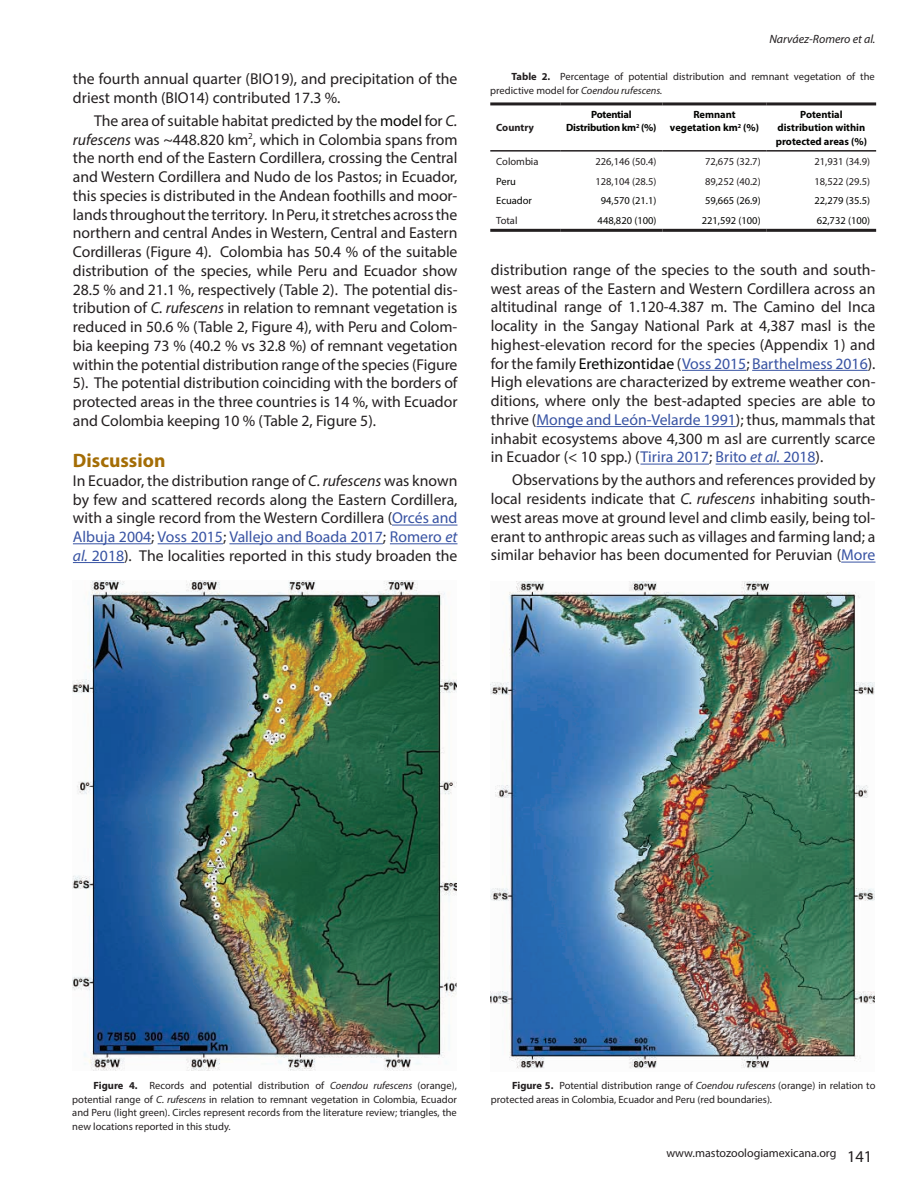
<style>
.page{position:relative;width:918px;height:1188px;background:#fff}
.page>*{position:absolute;margin:0;border:0;box-sizing:border-box;transform-origin:0 0}
.t1{font:700 19.5px "Myriad Pro";color:#a46d05}
.t2{font:15.75px/18.8px "Myriad Pro";color:#231f20;text-align:justify}
.t3{font:12px "Myriad Pro";color:#231f20}
.t4{font:italic 12px "Myriad Pro";color:#231f20}
.t5{font:10.5px/13.5px "Myriad Pro";color:#231f20}
.t6{font:10.5px "Myriad Pro";color:#040503}
.t7{font:700 10.5px/13.5px "Myriad Pro";color:#040503;text-align:center}
.t8{font:700 10.5px/13.5px "Myriad Pro";letter-spacing:-.025em;color:#040503;text-align:center}
.t9{font:700 10.5px "Myriad Pro";color:#231f20}
.s1{color:#040503}
.s2{font-style:italic}
.s3{color:#3853a3}
.s4{font-style:italic;color:#3853a3}
.s5{font-weight:700}
.s6{font-size:16.5px}
</style>
<div class="page">
<img style="left:72px;top:580px;width:385px;height:491px">
<hr style="left:490px;top:102px;width:70px;height:3px;background:#231f20">
<hr style="left:560px;top:102px;width:102px;height:3px;background:#231f20">
<hr style="left:662px;top:102px;width:105px;height:3px;background:#231f20">
<hr style="left:767px;top:102px;width:109px;height:3px;background:#231f20">
<hr style="left:490px;top:150px;width:70px;height:2px;background:#231f20">
<hr style="left:560px;top:150px;width:102px;height:2px;background:#231f20">
<hr style="left:662px;top:150px;width:105px;height:2px;background:#231f20">
<hr style="left:767px;top:150px;width:109px;height:2px;background:#231f20">
<hr style="left:490px;top:229px;width:70px;height:3px;background:#231f20">
<hr style="left:560px;top:229px;width:102px;height:3px;background:#231f20">
<hr style="left:662px;top:229px;width:105px;height:3px;background:#231f20">
<hr style="left:767px;top:229px;width:109px;height:3px;background:#231f20">
<hr style="left:392px;top:525px;width:66px;height:1px;background:#3853a3">
<hr style="left:73px;top:543px;width:78px;height:1px;background:#3853a3">
<hr style="left:158px;top:543px;width:65px;height:1px;background:#3853a3">
<hr style="left:229px;top:543px;width:154px;height:1px;background:#3853a3">
<hr style="left:390px;top:543px;width:68px;height:1px;background:#3853a3">
<hr style="left:73px;top:562px;width:51px;height:1px;background:#3853a3">
<img style="left:491px;top:581px;width:384px;height:488px">
<hr style="left:682px;top:370px;width:64px;height:1px;background:#3853a3">
<hr style="left:752px;top:370px;width:116px;height:1px;background:#3853a3">
<hr style="left:536px;top:426px;width:200px;height:1px;background:#3853a3">
<hr style="left:640px;top:464px;width:69px;height:1px;background:#3853a3">
<hr style="left:716px;top:464px;width:100px;height:1px;background:#3853a3">
<hr style="left:841px;top:562px;width:34px;height:1px;background:#3853a3">
<p class="t2" style="left:73px;top:69px;width:386px">the fourth annual quarter (BIO19), and precipitation of the driest month (BIO14) contributed 17.3 %.</p>
<p class="t2" style="left:73px;top:111px;width:386px;text-indent:21px">The area of suitable habitat predicted by the <span class="s1">model</span> for <span class="s2">C. rufescens</span> was ~448.820 km<sup>2</sup>, which in Colombia spans from the north end of the Eastern Cordillera, crossing the Central and Western Cordillera and Nudo de los Pastos; in Ecuador, this species is distributed in the Andean foothills and moor&shy;lands throughout the territory. In Peru, it stretches across the northern and central Andes in Western, Central and Eastern Cordilleras (Figure 4). Colombia has 50.4 % of the suitable distribution of the species, while Peru and Ecuador show 28.5 % and 21.1 %, respectively (Table 2). The potential dis&shy;tribution of <span class="s2">C. rufescens</span> in relation to remnant vegetation is reduced in 50.6 % (Table 2, Figure 4), with Peru and Colom&shy;bia keeping 73 % (40.2 % vs 32.8 %) of remnant vegetation within the potential distribution range of the species (Figure 5). The potential distribution coinciding with the borders of protected areas in the three countries is 14 %, with Ecuador and Colombia keeping 10 % (Table 2, Figure 5).</p>
<p class="t1" style="left:73px;top:448px;width:94px">Discussion</p>
<p class="t2" style="left:73px;top:471px;width:386px">In Ecuador, the distribution range of <span class="s2">C. rufescens</span> was known by few and scattered records along the Eastern Cordillera, with a single record from the Western Cordillera (<span class="s3">Orcés and Albuja 2004</span>; <span class="s3">Voss 2015</span>; <span class="s3">Vallejo and Boada 2017</span>; <span class="s3">Romero</span> <span class="s4">et al.</span> <span class="s3">2018</span>). The localities reported in this study broaden the</p>
<p class="t4" style="left:769px;top:32px;width:108px">Narváez-Romero et al.</p>
<p class="t5" style="left:490px;top:70px;width:386px;text-indent:21px"><span class="s5">Table 2.</span> Percentage of potential distribution and remnant vegetation of the predictive model for <span class="s2">Coendou rufescens.</span></p>
<p class="t9" style="left:496px;top:121px;width:39px">Country</p>
<p class="t8" style="left:566px;top:107px;width:92px">Potential<br>Distribution km<sup>2</sup> (%)</p>
<p class="t7" style="left:670px;top:107px;width:91px">Remnant vegetation km<sup>2</sup> (%)</p>
<p class="t7" style="left:776px;top:107px;width:93px">Potential distribution within protected areas (%)</p>
<p class="t5" style="left:496px;top:154px;width:44px">Colombia</p>
<p class="t5" style="left:595px;top:154px;width:63px">226,146 (50.4)</p>
<p class="t5" style="left:705px;top:154px;width:57px">72,675 (32.7)</p>
<p class="t5" style="left:815px;top:154px;width:57px">21,931 (34.9)</p>
<p class="t6" style="left:496px;top:175px;width:21px">Peru</p>
<p class="t5" style="left:595px;top:174px;width:63px">128,104 (28.5)</p>
<p class="t5" style="left:705px;top:174px;width:57px">89,252 (40.2)</p>
<p class="t5" style="left:815px;top:174px;width:57px">18,522 (29.5)</p>
<p class="t6" style="left:496px;top:194px;width:37px">Ecuador</p>
<p class="t6" style="left:601px;top:194px;width:57px">94,570 (21.1)</p>
<p class="t6" style="left:705px;top:194px;width:57px">59,665 (26.9)</p>
<p class="t6" style="left:815px;top:194px;width:57px">22,279 (35.5)</p>
<p class="t5" style="left:496px;top:214px;width:23px">Total</p>
<p class="t6" style="left:598px;top:214px;width:60px">448,820 (100)</p>
<p class="t6" style="left:702px;top:214px;width:60px">221,592 (100)</p>
<p class="t6" style="left:817px;top:214px;width:55px">62,732 (100)</p>
<p class="t2" style="left:491px;top:260px;width:386px">distribution range of the species to the south and south&shy;west areas of the Eastern and Western Cordillera across an altitudinal range of 1.120-4.387 m. The Camino del Inca locality in the Sangay National Park at 4,387 masl is the highest-elevation record for the species (Appendix 1) and for the family <span class="s1">Erethizontidae</span> (<span class="s3">Voss 2015</span>; <span class="s3">Barthelmess 2016</span>).<br>High elevations are characterized by extreme weather con&shy;ditions, where only the best-adapted species are able to thrive (<span class="s3">Monge and León-Velarde 1991</span>); thus, mammals that inhabit ecosystems above 4,300 m asl are currently scarce in Ecuador (&lt; 10 spp.) (<span class="s3">Tirira 2017</span>; <span class="s3">Brito</span> <span class="s4">et al.</span> <span class="s3">2018</span>).</p>
<p class="t2" style="left:491px;top:471px;width:386px;text-indent:21px">Observations by the authors and references provided by local residents indicate that <span class="s2">C. rufescens</span> inhabiting south&shy;west areas move at ground level and climb easily, being tol&shy;erant to anthropic areas such as villages and farming land; a similar behavior has been documented for Peruvian (<span class="s3">More</span></p>
<p class="t5" style="left:72px;top:1079px;width:386px;text-align:justify;text-indent:21px"><span class="s5">Figure 4.</span> Records and potential distribution of <span class="s2">Coendou rufescens</span> (orange), potential range of <span class="s2">C. rufescens</span> in relation to remnant vegetation in Colombia, Ecuador and Peru (light green). Circles represent records from the literature review; triangles, the new locations reported in this study.</p>
<p class="t5" style="left:491px;top:1079px;width:386px;text-indent:21px"><span class="s5">Figure 5.</span> Potential distribution range of <span class="s2">Coendou rufescens</span> (orange) in relation to protected areas in Colombia, Ecuador and Peru (red boundaries).</p>
<p class="t3" style="left:666px;top:1146px;width:208px">www.mastozoologiamexicana.org <span class="s6">141</span></p>
</div>
